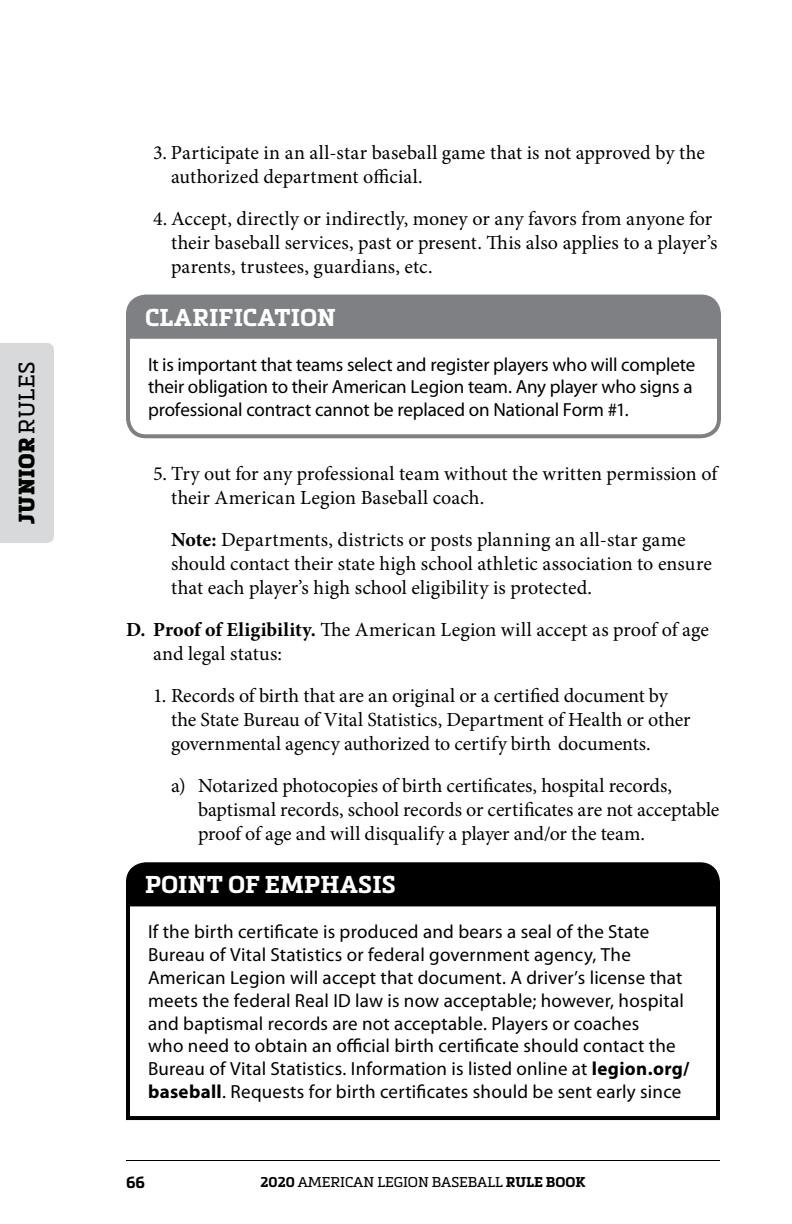
<style>
.page{position:relative;width:792px;height:1224px;background:#fff}
.page>*{position:absolute;margin:0;border:0;box-sizing:border-box;transform-origin:0 0}
.t1{font:700 24px "Metronic Slab Pro";letter-spacing:.01em;color:#fff}
.t2{font:900 22px "Metronic Slab Pro";letter-spacing:.015em;color:#000}
.Rule_-_1{font:20px/24px "Minion Pro";letter-spacing:.005em;color:#000}
.Rule_-_a{font:20px/24px "Minion Pro";letter-spacing:-.005em;color:#000}
.Rule_-_A{font:20px/24px "Minion Pro";letter-spacing:.01em;color:#000}
.t3{font:19px/22.8px "Myriad Pro";letter-spacing:.01em;color:#000}
.t4{font:19px/22.8px "Myriad Pro";letter-spacing:-.01em;color:#000}
.t5{font:700 16px "Metronic Slab Pro";color:#000}
.t6{font:14px "Metronic Slab Pro";color:#000}
.s1{font-weight:400}
.s2{font-weight:700}
</style>
<div class="page">
<hr style="left:126px;top:1160px;width:594px;height:1px;background:#000">
<div style="left:0;top:343px;width:54px;height:200px;background:#d7d9da"></div>
<svg style="left:126px;top:341px;width:595px;height:98px"></svg>
<svg style="left:126px;top:294px;width:595px;height:47px;background:#86888a"></svg>
<svg style="left:126px;top:908px;width:594px;height:213px"></svg>
<svg style="left:126px;top:862px;width:594px;height:46px;background:#0b0b0b"></svg>
<p class="t2" style="left:14px;top:524px;width:163px;rotate:-90deg">JUNIOR <span class="s1">RULES</span></p>
<p class="Rule_-_1" style="left:171px;top:140px;width:535px;text-indent:-18px">3. Participate in an all-star baseball game that is not approved by the authorized department official.</p>
<p class="Rule_-_1" style="left:171px;top:206px;width:548px;text-indent:-18px">4. Accept, directly or indirectly, money or any favors from anyone for their baseball services, past or present. This also applies to a player’s parents, trustees, guardians, etc.</p>
<p class="t1" style="left:145px;top:302px;width:192px">CLARIFICATION</p>
<p class="t4" style="left:148px;top:353px;width:549px">It is important that teams select and register players who will complete their obligation to their American Legion team. Any player who signs a professional contract cannot be replaced on National Form #1.</p>
<p class="Rule_-_1" style="left:171px;top:462px;width:548px;text-indent:-18px">5. Try out for any professional team without the written permission of their American Legion Baseball coach.</p>
<p class="Rule_-_1" style="left:171px;top:528px;width:542px"><span class="s2">Note:</span> Departments, districts or posts planning an all-star game should contact their state high school athletic association to ensure that each player’s high school eligibility is protected.</p>
<p class="Rule_-_A" style="left:153px;top:618px;width:557px;text-indent:-27px"><span class="s2">D. Proof of Eligibility.</span> The American Legion will accept as proof of age and legal status:</p>
<p class="Rule_-_1" style="left:171px;top:684px;width:521px;text-indent:-18px">1. Records of birth that are an original or a certified document by the State Bureau of Vital Statistics, Department of Health or other governmental agency authorized to certify birth documents.</p>
<p class="Rule_-_a" style="left:198px;top:774px;width:523px;text-indent:-27px">a) Notarized photocopies of birth certificates, hospital records, baptismal records, school records or certificates are not acceptable proof of age and will disqualify a player and/or the team.</p>
<p class="t1" style="left:145px;top:870px;width:252px">POINT OF EMPHASIS</p>
<p class="t3" style="left:148px;top:921px;width:543px">If the birth certificate is produced and bears a seal of the State Bureau of Vital Statistics or federal government agency, The American Legion will accept that document. A driver’s license that meets the federal Real ID law is now acceptable; however, hospital and baptismal records are not acceptable. Players or coaches<br>who need to obtain an official birth certificate should contact the Bureau of Vital Statistics. Information is listed online at <span class="s2">legion.org/ baseball</span>. Requests for birth certificates should be sent early since</p>
<p class="t5" style="left:126px;top:1172px;width:20px">66</p>
<p class="t6" style="left:261px;top:1171px;width:326px"><span class="s2">2020</span> AMERICAN LEGION BASEBALL <span class="s2">RULE BOOK</span></p>
</div>
